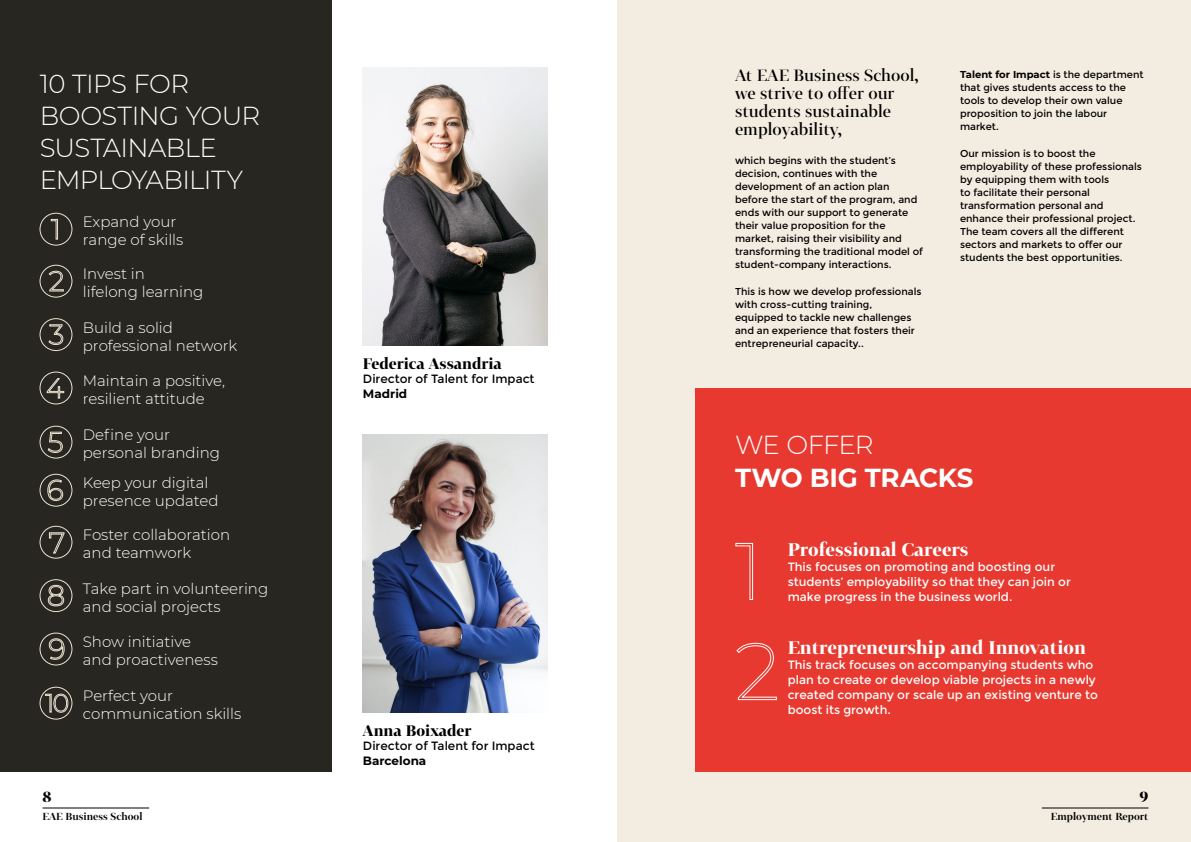
<style>
.page{position:relative;width:1191px;height:842px;background:#fff}
.page>*{position:absolute;margin:0;border:0;box-sizing:border-box;transform-origin:0 0}
.t1{font:300 26px/32px "Montserrat";letter-spacing:-.02em;color:#fff}
.t2{font:700 26px "Montserrat";letter-spacing:-.01em;color:#fff}
.t3{font:700 18px "Tabac G1";color:#fff}
.t4{font:500 16px/18px "Tabac G1";color:#000}
.t5{font:300 15px/18px "Montserrat";color:#fff}
.t6{font:700 15px "Tabac G1";color:#000}
.t7{font:12px/15px "Montserrat";color:#fff}
.t8{font:12px "Montserrat";color:#000}
.t9{font:700 12px "Montserrat";color:#000}
.t10{font:10px/13px "Montserrat";color:#000}
.t11{font:600 10px "Tabac G1";color:#000}
.s1{font-weight:700}
</style>
<div class="page">
<div style="left:617px;top:0;width:574px;height:842px;background:#f3ece0"></div>
<div style="left:695px;top:388px;width:496px;height:383px;background:#e7392f"></div>
<hr style="left:43px;top:808px;width:106px;height:1px;background:#000">
<hr style="left:1041px;top:808px;width:107px;height:1px;background:#000">
<div style="left:0;top:0;width:332px;height:771px;background:#282621"></div>
<div style="left:40px;top:213px;width:32px;height:32px;border:1px solid #ece2d1;border-radius:50%"></div>
<svg style="left:51px;top:219px;width:7px;height:20px"></svg>
<div style="left:40px;top:265px;width:32px;height:32px;border:1px solid #ece2d1;border-radius:50%"></div>
<svg style="left:49px;top:271px;width:15px;height:20px"></svg>
<div style="left:40px;top:318px;width:32px;height:33px;border:1px solid #ece2d1;border-radius:50%"></div>
<svg style="left:49px;top:324px;width:14px;height:21px"></svg>
<div style="left:40px;top:372px;width:32px;height:32px;border:1px solid #ece2d1;border-radius:50%"></div>
<svg style="left:47px;top:378px;width:17px;height:20px"></svg>
<div style="left:40px;top:426px;width:32px;height:32px;border:1px solid #ece2d1;border-radius:50%"></div>
<svg style="left:48px;top:432px;width:15px;height:21px"></svg>
<div style="left:40px;top:474px;width:32px;height:32px;border:1px solid #ece2d1;border-radius:50%"></div>
<svg style="left:47px;top:479px;width:16px;height:22px"></svg>
<div style="left:40px;top:526px;width:32px;height:32px;border:1px solid #ece2d1;border-radius:50%"></div>
<svg style="left:49px;top:532px;width:15px;height:21px"></svg>
<div style="left:40px;top:579px;width:32px;height:33px;border:1px solid #ece2d1;border-radius:50%"></div>
<svg style="left:48px;top:585px;width:16px;height:21px"></svg>
<div style="left:40px;top:633px;width:32px;height:32px;border:1px solid #ece2d1;border-radius:50%"></div>
<svg style="left:49px;top:638px;width:16px;height:22px"></svg>
<div style="left:40px;top:687px;width:32px;height:32px;border:1px solid #ece2d1;border-radius:50%"></div>
<svg style="left:45px;top:694px;width:23px;height:19px"></svg>
<img style="left:363px;top:435px;width:184px;height:277px">
<img style="left:363px;top:68px;width:184px;height:278px">
<svg style="left:735px;top:543px;width:18px;height:57px"></svg>
<svg style="left:736px;top:643px;width:41px;height:57px"></svg>
<h1 class="t1" style="left:40px;top:67px;width:222px">10 TIPS FOR<br>BOOSTING YOUR<br>SUSTAINABLE<br>EMPLOYABILITY</h1>
<h3 class="t5" style="left:83px;top:213px;width:102px">Expand your range of skills</h3>
<h3 class="t5" style="left:83px;top:265px;width:122px">Invest in lifelong learning</h3>
<h3 class="t5" style="left:83px;top:318px;width:156px">Build a solid professional network</h3>
<h3 class="t5" style="left:83px;top:371px;width:144px">Maintain a positive, resilient attitude</h3>
<h3 class="t5" style="left:83px;top:426px;width:139px">Define your personal branding</h3>
<h3 class="t5" style="left:83px;top:474px;width:137px">Keep your digital presence updated</h3>
<h3 class="t5" style="left:83px;top:526px;width:149px">Foster collaboration and teamwork</h3>
<h3 class="t5" style="left:83px;top:579px;width:187px">Take part in volunteering and social projects</h3>
<h3 class="t5" style="left:83px;top:632px;width:137px">Show initiative and proactiveness</h3>
<h3 class="t5" style="left:83px;top:687px;width:160px">Perfect your communication skills</h3>
<h3 class="t6" style="left:42px;top:787px;width:11px">8</h3>
<p class="t11" style="left:42px;top:810px;width:102px">EAE Business School</p>
<h3 class="t6" style="left:363px;top:354px;width:140px">Federica Assandria</h3>
<p class="t8" style="left:363px;top:372px;width:173px">Director of Talent for Impact</p>
<p class="t9" style="left:363px;top:385px;width:46px">Madrid</p>
<h3 class="t6" style="left:363px;top:720px;width:110px">Anna Boixader</h3>
<p class="t8" style="left:363px;top:739px;width:173px">Director of Talent for Impact</p>
<p class="t9" style="left:363px;top:752px;width:65px">Barcelona</p>
<h3 class="t4" style="left:735px;top:66px;width:185px">At EAE Business School, we strive to offer our students sustainable employability,</h3>
<p class="t10" style="left:735px;top:154px;width:189px">which begins with the student’s decision, continues with the development of an action plan before the start of the program, and ends with our support to generate their value proposition for the market, raising their visibility and transforming the traditional model of student-company interactions.</p>
<p class="t10" style="left:735px;top:285px;width:188px">This is how we develop professionals with cross-cutting training, equipped to tackle new challenges and an experience that fosters their entrepreneurial capacity..</p>
<p class="t10" style="left:960px;top:68px;width:185px"><span class="s1">Talent for Impact</span> is the department that gives students access to the tools to develop their own value proposition to join the labour market.</p>
<p class="t10" style="left:960px;top:147px;width:183px">Our mission is to boost the employability of these professionals by equipping them with tools<br>to facilitate their personal transformation personal and enhance their professional project.<br>The team covers all the different sectors and markets to offer our students the best opportunities.</p>
<h1 class="t1" style="left:735px;top:428px;width:140px">WE OFFER</h1>
<h1 class="t2" style="left:735px;top:458px;width:240px">TWO BIG TRACKS</h1>
<h2 class="t3" style="left:787px;top:538px;width:182px">Professional Careers</h2>
<p class="t7" style="left:787px;top:560px;width:285px">This focuses on promoting and boosting our students’ employability so that they can join or make progress in the business world.</p>
<h2 class="t3" style="left:787px;top:635px;width:300px">Entrepreneurship and Innovation</h2>
<p class="t7" style="left:787px;top:657px;width:312px">This track focuses on accompanying students who plan to create or develop viable projects in a newly created company or scale up an existing venture to boost its growth.</p>
<h3 class="t6" style="left:1139px;top:787px;width:10px">9</h3>
<p class="t11" style="left:1051px;top:810px;width:99px">Employment Report</p>
</div>
